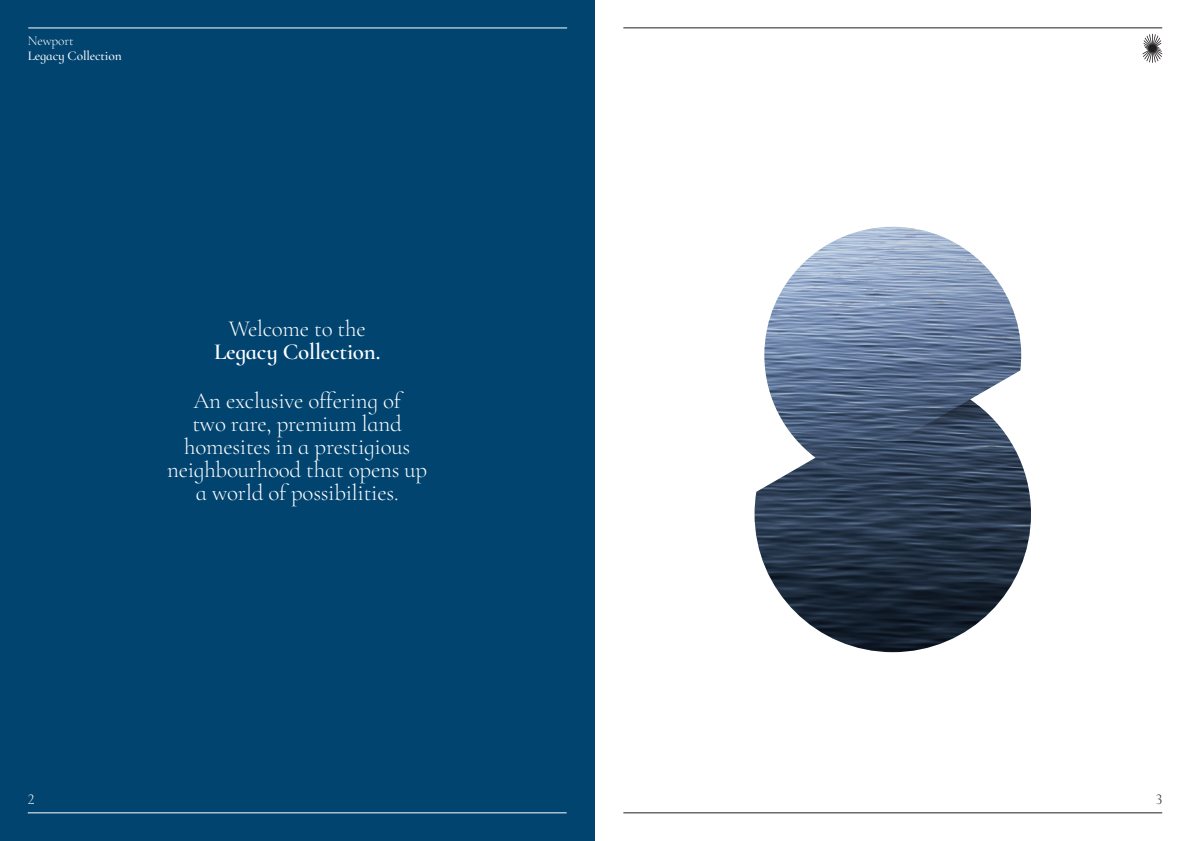
<style>
.page{position:relative;width:1190px;height:841px;background:#fff}
.page>*{position:absolute;margin:0;border:0;box-sizing:border-box;transform-origin:0 0}
.Pull-Quotes{font:300 23px/23px "Cormorant Infant";letter-spacing:-.01em;color:#fff;text-align:center}
.Pull-Quotes-2{font:600 23px/23px "Cormorant Infant";letter-spacing:-.01em;color:#fff;text-align:center}
.t1{font:300 15px "Cormorant Infant";color:#fff}
.t2{font:300 15px "Cormorant Infant";color:#231f20}
.t3{font:500 13.4px "Cormorant Infant";letter-spacing:-.01em;color:#fff}
.t4{font:300 13.4px "Cormorant Infant";letter-spacing:-.01em;color:#fff}
.s1{font-weight:300}
</style>
<div class="page">
<div style="left:0;top:0;width:595px;height:841px;background:#024470"></div>
<svg style="left:1142px;top:34px;width:20px;height:29px"></svg>
<hr style="left:623px;top:28px;width:539px;height:1px;background:#231f20">
<hr style="left:623px;top:812px;width:539px;height:1px;background:#231f20">
<hr style="left:28px;top:28px;width:539px;height:1px;background:#fff">
<hr style="left:28px;top:812px;width:538px;height:1px;background:#fff">
<img style="left:754px;top:227px;width:276px;height:425px">
<svg style="left:892px;top:399px;width:134px;height:82px;background:#56657a"></svg>
<p class="t4" style="left:28px;top:33px;width:47px">Newport</p>
<p class="t3" style="left:28px;top:47px;width:95px">Legacy Collection</p>
<p class="Pull-Quotes-2" style="left:214px;top:317px;width:168px"><span class="s1">Welcome to the<br></span>Legacy Collection.</p>
<p class="Pull-Quotes" style="left:167px;top:389px;width:262px">An exclusive offering of<br>two rare, premium land homesites in a prestigious neighbourhood that opens up a world of possibilities.</p>
<p class="t1" style="left:28px;top:790px;width:8px">2</p>
<p class="t2" style="left:1155px;top:790px;width:8px">3</p>
</div>
